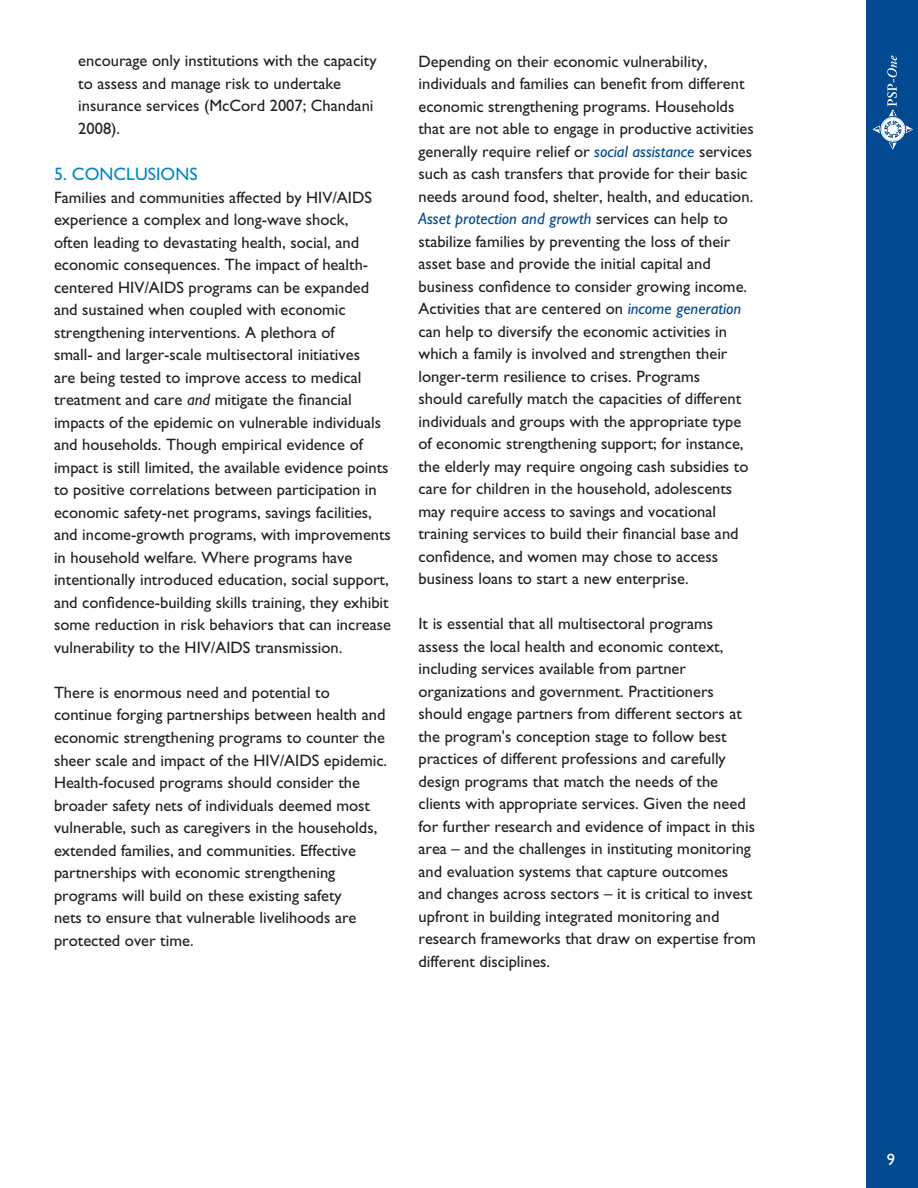
<style>
.page{position:relative;width:918px;height:1188px;background:#fff}
.page>*{position:absolute;margin:0;border:0;box-sizing:border-box;transform-origin:0 0}
.t1{font:18px "Gill Sans";color:#0088c7}
.t2{font:16.5px/22.5px "Gill Sans";color:#231f20}
.t3{font:16.5px "Gill Sans";color:#fff}
.s1{font-style:italic}
.s2{font-style:italic;color:#014990}
</style>
<div class="page">
<div style="left:866px;top:0;width:52px;height:1188px;background:#014990"></div>
<svg style="left:873px;top:55px;width:40px;height:95px"></svg>
<p class="t2" style="left:78px;top:50px;width:300px">encourage only institutions with the capacity to assess and manage risk to undertake insurance services (McCord 2007; Chandani 2008).</p>
<p class="t1" style="left:54px;top:164px;width:145px">5. CONCLUSIONS</p>
<p class="t2" style="left:54px;top:186px;width:339px">Families and communities affected by HIV/AIDS experience a complex and long-wave shock,<br>often leading to devastating health, social, and economic consequences. The impact of health&shy;centered HIV/AIDS programs can be expanded and sustained when coupled with economic strengthening interventions. A plethora of<br>small- and larger-scale multisectoral initiatives<br>are being tested to improve access to medical treatment and care <span class="s1">and</span> mitigate the financial impacts of the epidemic on vulnerable individuals and households. Though empirical evidence of impact is still limited, the available evidence points to positive correlations between participation in economic safety-net programs, savings facilities, and income-growth programs, with improvements in household welfare. Where programs have intentionally introduced education, social support, and confidence-building skills training, they exhibit some reduction in risk behaviors that can increase vulnerability to the HIV/AIDS transmission.</p>
<p class="t2" style="left:54px;top:681px;width:335px">There is enormous need and potential to continue forging partnerships between health and economic strengthening programs to counter the sheer scale and impact of the HIV/AIDS epidemic.<br>Health-focused programs should consider the broader safety nets of individuals deemed most vulnerable, such as caregivers in the households, extended families, and communities. Effective partnerships with economic strengthening programs will build on these existing safety<br>nets to ensure that vulnerable livelihoods are protected over time.</p>
<p class="t2" style="left:419px;top:50px;width:337px">Depending on their economic vulnerability, individuals and families can benefit from different economic strengthening programs. Households that are not able to engage in productive activities generally require relief or <span class="s2">social assistance</span> services such as cash transfers that provide for their basic needs around food, shelter, health, and education.<br><span class="s2">Asset protection and growth</span> services can help to stabilize families by preventing the loss of their asset base and provide the initial capital and business confidence to consider growing income.<br>Activities that are centered on <span class="s2">income generation </span>can help to diversify the economic activities in which a family is involved and strengthen their longer-term resilience to crises. Programs<br>should carefully match the capacities of different individuals and groups with the appropriate type of economic strengthening support; for instance, the elderly may require ongoing cash subsidies to care for children in the household, adolescents may require access to savings and vocational training services to build their financial base and confidence, and women may chose to access business loans to start a new enterprise.</p>
<p class="t2" style="left:419px;top:612px;width:339px">It is essential that all multisectoral programs assess the local health and economic context, including services available from partner organizations and government. Practitioners should engage partners from different sectors at the program's conception stage to follow best practices of different professions and carefully design programs that match the needs of the clients with appropriate services. Given the need for further research and evidence of impact in this area – and the challenges in instituting monitoring and evaluation systems that capture outcomes and changes across sectors – it is critical to invest upfront in building integrated monitoring and research frameworks that draw on expertise from different disciplines.</p>
<p class="t3" style="left:887px;top:1150px;width:10px">9</p>
</div>
